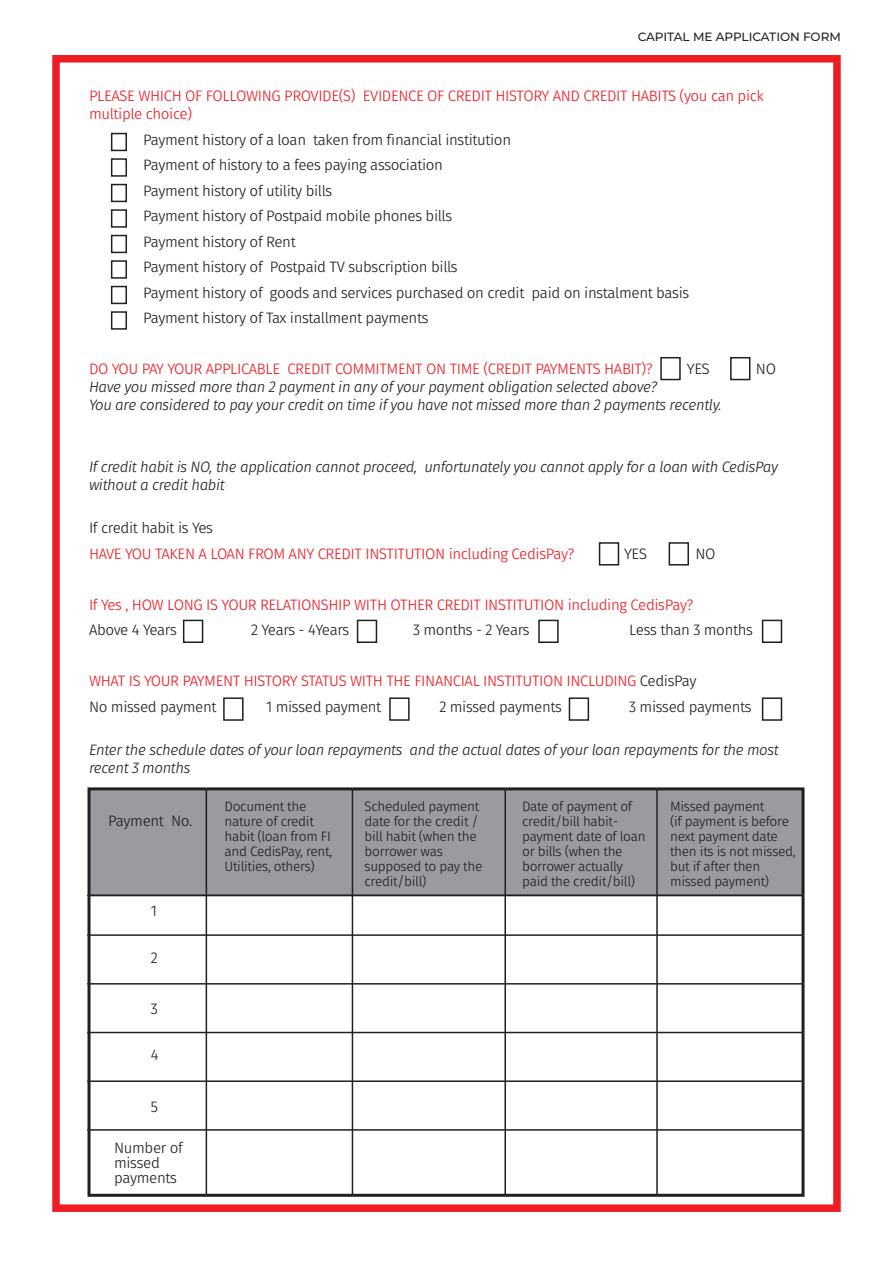
<style>
.page{position:relative;width:893px;height:1263px;background:#fff}
.page>*{position:absolute;margin:0;border:0;box-sizing:border-box;transform-origin:0 0}
.t1{font:15px/25.5px "Gardenia";letter-spacing:-.025em;color:#231f20}
.t2{font:15px/18px "Gardenia";letter-spacing:-.025em;color:#ee1d23}
.t3{font:italic 15px/18px "Gardenia";letter-spacing:-.025em;color:#231f20}
.t4{font:13.5px/15px "Gardenia";letter-spacing:-.025em;color:#231f20}
.t5{font:500 12px "Montserrat";color:#231f20}
.s1{color:#231f20}
</style>
<div class="page">
<div style="left:88px;top:788px;width:716px;height:108px;background:#999b9e;border:2px solid #231f20"></div>
<div style="left:111px;top:133px;width:16px;height:18px;border:2px solid #231f20"></div>
<div style="left:111px;top:158px;width:16px;height:19px;border:2px solid #231f20"></div>
<div style="left:111px;top:184px;width:16px;height:18px;border:2px solid #231f20"></div>
<div style="left:111px;top:209px;width:16px;height:19px;border:2px solid #231f20"></div>
<div style="left:111px;top:235px;width:16px;height:18px;border:2px solid #231f20"></div>
<div style="left:111px;top:260px;width:16px;height:19px;border:2px solid #231f20"></div>
<div style="left:111px;top:286px;width:16px;height:18px;border:2px solid #231f20"></div>
<div style="left:111px;top:311px;width:16px;height:19px;border:2px solid #231f20"></div>
<div style="left:660px;top:357px;width:21px;height:23px;background:#fff;border:2px solid #231f20"></div>
<div style="left:730px;top:357px;width:20px;height:23px;background:#fff;border:2px solid #231f20"></div>
<div style="left:599px;top:542px;width:20px;height:23px;background:#fff;border:2px solid #231f20"></div>
<div style="left:183px;top:620px;width:20px;height:23px;background:#fff;border:2px solid #231f20"></div>
<div style="left:357px;top:620px;width:20px;height:23px;background:#fff;border:2px solid #231f20"></div>
<div style="left:538px;top:620px;width:21px;height:23px;background:#fff;border:2px solid #231f20"></div>
<div style="left:762px;top:620px;width:20px;height:23px;background:#fff;border:2px solid #231f20"></div>
<div style="left:762px;top:697px;width:20px;height:24px;background:#fff;border:2px solid #231f20"></div>
<div style="left:569px;top:697px;width:20px;height:24px;background:#fff;border:2px solid #231f20"></div>
<div style="left:389px;top:697px;width:21px;height:24px;background:#fff;border:2px solid #231f20"></div>
<div style="left:223px;top:697px;width:21px;height:24px;background:#fff;border:2px solid #231f20"></div>
<div style="left:669px;top:542px;width:20px;height:23px;background:#fff;border:2px solid #231f20"></div>
<div style="left:52px;top:55px;width:789px;height:1157px;border:8px solid #ee1d23"></div>
<div style="left:88px;top:787px;width:716px;height:410px;border:3px solid #231f20"></div>
<hr style="left:206px;top:789px;width:1px;height:406px;background:#231f20">
<hr style="left:87px;top:895px;width:716px;height:1px;background:#231f20">
<hr style="left:87px;top:934px;width:716px;height:2px;background:#231f20">
<hr style="left:87px;top:983px;width:716px;height:1px;background:#231f20">
<hr style="left:87px;top:1032px;width:716px;height:1px;background:#231f20">
<hr style="left:87px;top:1080px;width:716px;height:2px;background:#231f20">
<hr style="left:87px;top:1129px;width:716px;height:2px;background:#231f20">
<hr style="left:352px;top:789px;width:1px;height:406px;background:#231f20">
<hr style="left:504px;top:789px;width:2px;height:406px;background:#231f20">
<hr style="left:656px;top:789px;width:2px;height:406px;background:#231f20">
<p class="t5" style="left:638px;top:29px;width:205px">CAPITAL ME APPLICATION FORM</p>
<p class="t2" style="left:89px;top:87px;width:676px">PLEASE WHICH OF FOLLOWING PROVIDE(S) EVIDENCE OF CREDIT HISTORY AND CREDIT HABITS (you can pick multiple choice)</p>
<p class="t1" style="left:143px;top:127px;width:548px">Payment history of a loan taken from financial institution<br>Payment of history to a fees paying association<br>Payment history of utility bills<br>Payment history of Postpaid mobile phones bills<br>Payment history of Rent<br>Payment history of Postpaid TV subscription bills<br>Payment history of goods and services purchased on credit paid on instalment basis Payment history of Tax installment payments</p>
<p class="t2" style="left:89px;top:360px;width:565px">DO YOU PAY YOUR APPLICABLE CREDIT COMMITMENT ON TIME (CREDIT PAYMENTS HABIT)?</p>
<p class="t1" style="left:687px;top:356px;width:24px">YES</p>
<p class="t1" style="left:756px;top:356px;width:22px">NO</p>
<p class="t3" style="left:89px;top:378px;width:634px">Have you missed more than 2 payment in any of your payment obligation selected above?<br>You are considered to pay your credit on time if you have not missed more than 2 payments recently.</p>
<p class="t3" style="left:89px;top:457px;width:691px">If credit habit is NO, the application cannot proceed, unfortunately you cannot apply for a loan with CedisPay without a credit habit</p>
<p class="t1" style="left:89px;top:515px;width:126px">If credit habit is Yes</p>
<p class="t2" style="left:89px;top:544px;width:487px">HAVE YOU TAKEN A LOAN FROM ANY CREDIT INSTITUTION including CedisPay?</p>
<p class="t1" style="left:624px;top:541px;width:24px">YES</p>
<p class="t1" style="left:695px;top:541px;width:22px">NO</p>
<p class="t2" style="left:89px;top:595px;width:606px">If Yes , HOW LONG IS YOUR RELATIONSHIP WITH OTHER CREDIT INSTITUTION including CedisPay?</p>
<p class="t1" style="left:89px;top:617px;width:89px">Above 4 Years</p>
<p class="t1" style="left:251px;top:617px;width:100px">2 Years - 4Years</p>
<p class="t1" style="left:413px;top:617px;width:118px">3 months - 2 Years</p>
<p class="t1" style="left:629px;top:617px;width:125px">Less than 3 months</p>
<p class="t2" style="left:89px;top:668px;width:609px;line-height:25.5px">WHAT IS YOUR PAYMENT HISTORY STATUS WITH THE FINANCIAL INSTITUTION INCLUDING <span class="s1">CedisPay<br>No missed payment</span></p>
<p class="t1" style="left:266px;top:694px;width:117px">1 missed payment</p>
<p class="t1" style="left:439px;top:694px;width:124px">2 missed payments</p>
<p class="t1" style="left:629px;top:694px;width:124px">3 missed payments</p>
<p class="t3" style="left:89px;top:741px;width:691px">Enter the schedule dates of your loan repayments and the actual dates of your loan repayments for the most recent 3 months</p>
<p class="t1" style="left:108px;top:808px;width:86px">Payment No.</p>
<p class="t1" style="left:151px;top:898px;width:8px">1</p>
<p class="t1" style="left:151px;top:945px;width:9px">2</p>
<p class="t1" style="left:151px;top:996px;width:9px">3</p>
<p class="t1" style="left:151px;top:1042px;width:9px">4</p>
<p class="t1" style="left:151px;top:1094px;width:9px">5</p>
<p class="t1" style="left:114px;top:1140px;width:70px;line-height:15px">Number of missed payments</p>
<p class="t4" style="left:225px;top:799px;width:109px">Document the nature of credit habit (loan from FI and CedisPay, rent,<br>Utilities, others)</p>
<p class="t4" style="left:365px;top:799px;width:119px">Scheduled payment date for the credit / bill habit (when the borrower was supposed to pay the credit/bill)</p>
<p class="t4" style="left:522px;top:799px;width:125px">Date of payment of credit/bill habit&shy;payment date of loan or bills (when the borrower actually paid the credit/bill)</p>
<p class="t4" style="left:670px;top:799px;width:127px">Missed payment<br>(if payment is before next payment date then its is not missed, but if after then missed payment)</p>
</div>
